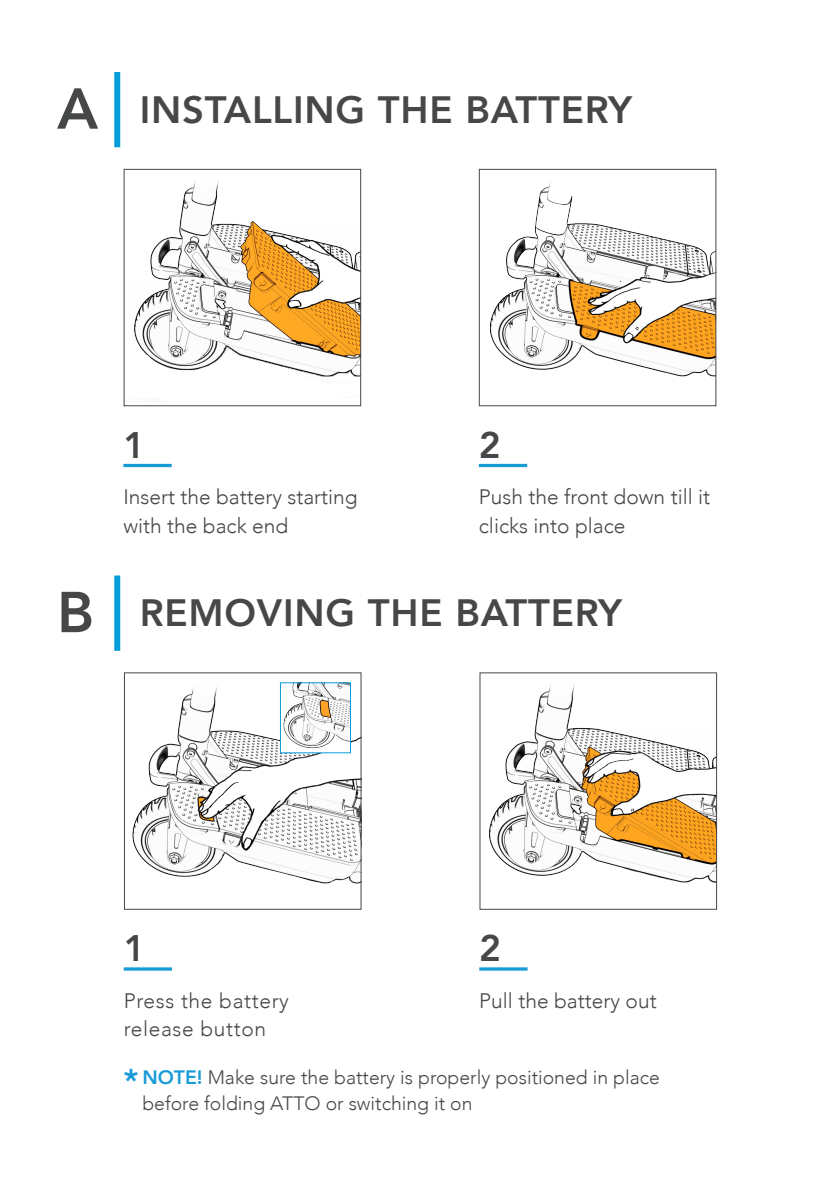
<style>
.page{position:relative;width:840px;height:1191px;background:#fff}
.page>*{position:absolute;margin:0;border:0;box-sizing:border-box;transform-origin:0 0}
.t1{font:800 57px "Avenir";color:#464748}
.t2{font:800 38px "Avenir";letter-spacing:.02em;color:#464748}
.Numbers{font:800 36.8px "Avenir";color:#464748}
.Numbers-2{font:800 33px "Avenir";color:#199bd8}
.Paragraph_Style_1{font:300 21px/28.4px "Avenir";color:#464748}
.Paragraph_Style_1-2{font:300 21px/28.4px "Avenir";letter-spacing:.03em;color:#464748}
.Paragraph_Style_1-3{font:300 19.4px "Avenir";color:#464748}
.s1{font-weight:800;color:#199bd8}
</style>
<div class="page">
<hr style="left:123px;top:464px;width:49px;height:3px;background:#199bd8">
<hr style="left:478px;top:464px;width:49px;height:3px;background:#199bd8">
<img style="left:134px;top:181px;width:225px;height:196px">
<div style="left:124px;top:169px;width:237px;height:237px;border:1px solid #464748"></div>
<img style="left:489px;top:181px;width:224px;height:196px">
<div style="left:478px;top:169px;width:237px;height:237px;border:1px solid #464748"></div>
<hr style="left:124px;top:967px;width:48px;height:3px;background:#199bd8">
<hr style="left:479px;top:967px;width:48px;height:3px;background:#199bd8">
<img style="left:489px;top:685px;width:225px;height:198px">
<img style="left:132px;top:683px;width:227px;height:201px">
<div style="left:124px;top:672px;width:237px;height:237px;border:1px solid #464748"></div>
<img style="left:282px;top:684px;width:67px;height:67px">
<div style="left:280px;top:682px;width:71px;height:71px;border:1px solid #069ddc"></div>
<div style="left:114px;top:72px;width:6px;height:75px;background:#069ddc"></div>
<div style="left:114px;top:575px;width:6px;height:76px;background:#069ddc"></div>
<p class="t1" style="left:57px;top:64px;width:43px">A</p>
<p class="t2" style="left:140px;top:80px;width:493px">INSTALLING THE BATTERY</p>
<p class="t1" style="left:57px;top:568px;width:38px">B</p>
<p class="Numbers" style="left:478px;top:416px;width:23px">2</p>
<p class="Numbers" style="left:123px;top:416px;width:23px">1</p>
<p class="Paragraph_Style_1" style="left:123px;top:483px;width:236px">Insert the battery starting with the back end</p>
<p class="Paragraph_Style_1" style="left:478px;top:483px;width:233px">Push the front down till it clicks into place</p>
<p class="t2" style="left:140px;top:583px;width:483px">REMOVING THE BATTERY</p>
<p class="Numbers" style="left:479px;top:919px;width:23px">2</p>
<p class="Numbers" style="left:124px;top:919px;width:23px">1</p>
<p class="Paragraph_Style_1-2" style="left:124px;top:986px;width:167px">Press the battery release button</p>
<p class="Paragraph_Style_1" style="left:479px;top:986px;width:179px">Pull the battery out</p>
<p class="Numbers-2" style="left:123px;top:1054px;width:17px">*</p>
<p class="Paragraph_Style_1-3" style="left:142px;top:1066px;width:518px"><span class="s1">NOTE!</span> Make sure the battery is properly positioned in place</p>
<p class="Paragraph_Style_1-3" style="left:142px;top:1091px;width:331px">before folding ATTO or switching it on</p>
</div>
